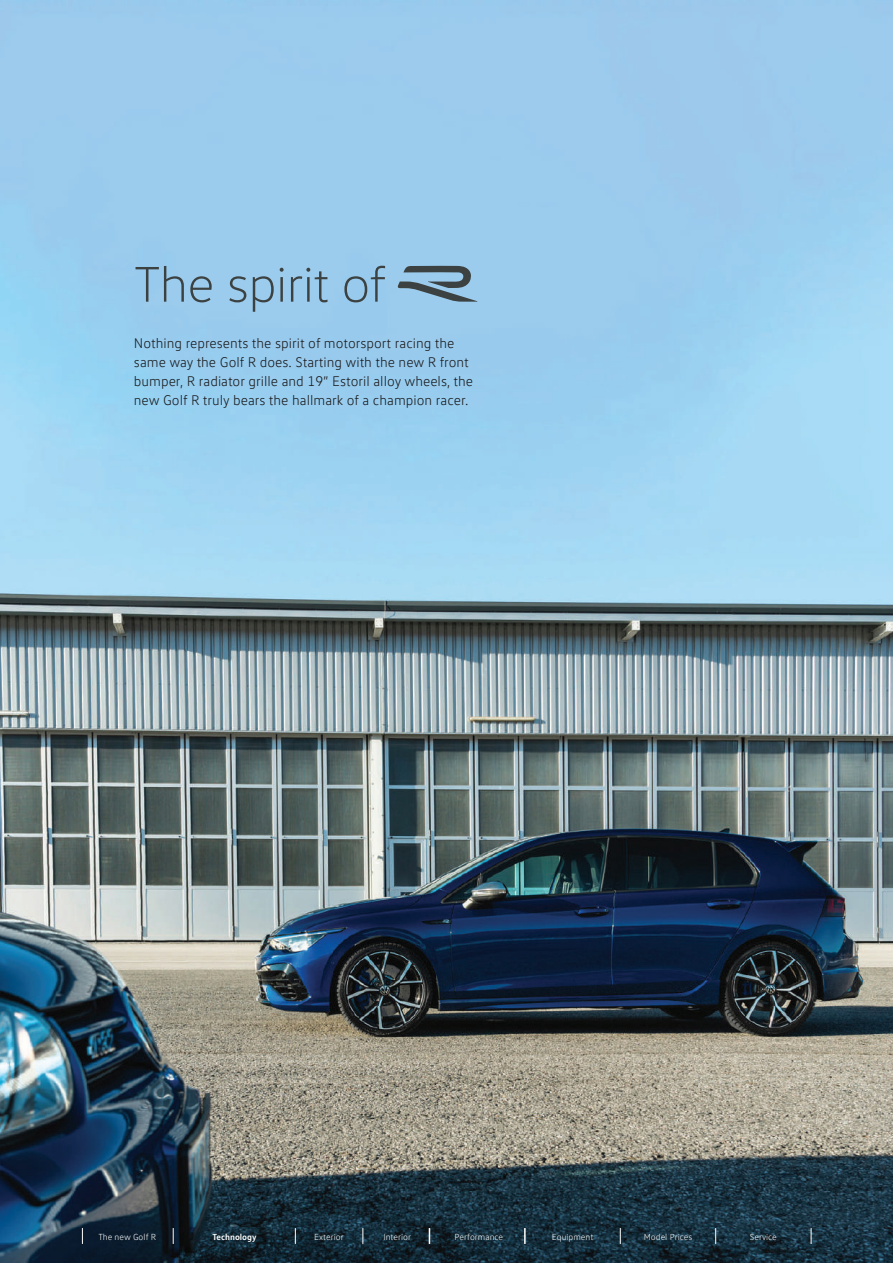
<style>
.page{position:relative;width:893px;height:1263px;background:#fff}
.page>*{position:absolute;margin:0;border:0;box-sizing:border-box;transform-origin:0 0}
.t1{font:300 51px "VW Head";letter-spacing:-.01em;color:#3c4241}
.t2{font:300 14.25px/19.2px "VW Text";color:#171516}
.t3{font:300 9px "VW Text";color:#fff}
.t4{font:700 9px "VW Text";color:#fff}
</style>
<div class="page">
<img style="left:0;top:0;width:893px;height:1263px">
<svg style="left:397px;top:266px;width:80px;height:36px;background:#7695a9"></svg>
<svg style="left:82px;top:1228px;width:1px;height:16px"></svg>
<svg style="left:173px;top:1228px;width:1px;height:16px"></svg>
<svg style="left:295px;top:1228px;width:1px;height:16px"></svg>
<svg style="left:429px;top:1228px;width:1px;height:16px"></svg>
<svg style="left:362px;top:1228px;width:1px;height:16px"></svg>
<svg style="left:524px;top:1228px;width:2px;height:16px"></svg>
<svg style="left:620px;top:1228px;width:1px;height:16px"></svg>
<svg style="left:715px;top:1228px;width:1px;height:16px"></svg>
<svg style="left:811px;top:1228px;width:1px;height:16px"></svg>
<h1 class="t1" style="left:134px;top:254px;width:253px">The spirit of</h1>
<p class="t2" style="left:134px;top:333px;width:341px">Nothing represents the spirit of motorsport racing the same way the Golf R does. Starting with the new R front bumper, R radiator grille and 19” Estoril alloy wheels, the new Golf R truly bears the hallmark of a champion racer.</p>
<p class="t3" style="left:98px;top:1231px;width:59px">The new Golf R</p>
<p class="t4" style="left:212px;top:1230px;width:46px">Technology</p>
<p class="t3" style="left:314px;top:1231px;width:31px">Exterior</p>
<p class="t3" style="left:383px;top:1231px;width:29px">Interior</p>
<p class="t3" style="left:455px;top:1231px;width:50px">Performance</p>
<p class="t3" style="left:552px;top:1231px;width:43px">Equipment</p>
<p class="t3" style="left:644px;top:1231px;width:50px">Model Prices</p>
<p class="t3" style="left:750px;top:1231px;width:29px">Service</p>
</div>
